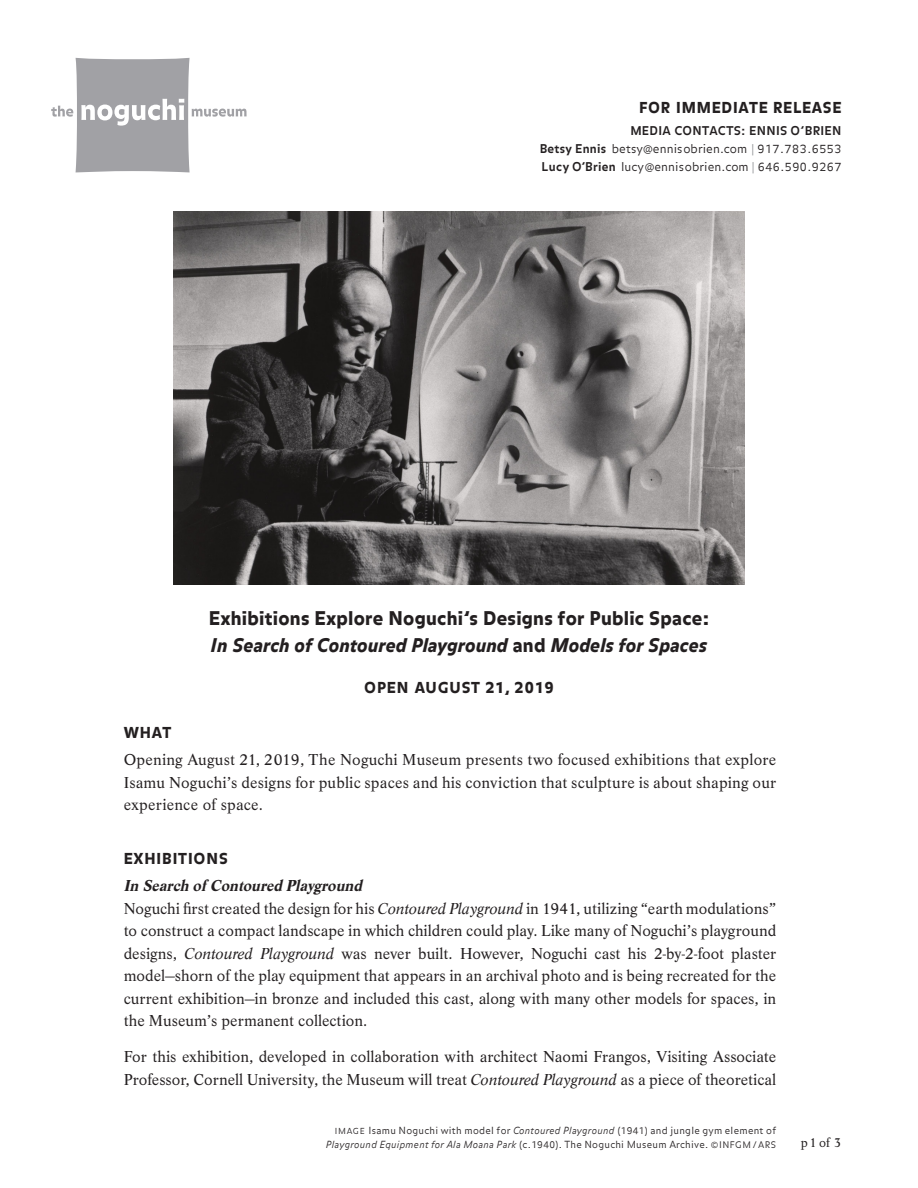
<style>
.page{position:relative;width:918px;height:1188px;background:#fff}
.page>*{position:absolute;margin:0;border:0;box-sizing:border-box;transform-origin:0 0}
.t1{font:900 18.75px/27px "Balance";letter-spacing:.015em;color:#231f20}
.Body{font:16.5px/22.5px "Life";color:#231f20;text-align:justify}
.Body_No_Space_After{font:italic 700 16.5px "Life";color:#231f20}
.Subhed{font:15px "Balance Black Caps";letter-spacing:.05em;color:#231f20}
.Subhed-2{font:900 15px "Balance";letter-spacing:.055em;color:#231f20}
.t2{font:13.5px "Life";color:#231f20}
.t3{font:300 12px/18px "Balance";letter-spacing:.005em;color:#231f20}
.Subhed-3{font:700 12px "Balance";letter-spacing:.03em;color:#231f20}
.t4{font:300 9.75px/13.5px "Balance";letter-spacing:.03em;color:#231f20;text-align:right}
.s1{font-weight:700}
.s2{font-size:9px}
.s3{color:#939598}
.s4{font-style:italic}
.s5{font-size:15.75px}
.s6{font-size:8.25px}
</style>
<div class="page">
<svg style="left:51px;top:58px;width:196px;height:114px"></svg>
<img style="left:173px;top:211px;width:572px;height:374px">
<p class="Subhed" style="left:639px;top:98px;width:204px">FOR IMMEDIATE RELEASE</p>
<p class="Subhed-3" style="left:631px;top:124px;width:212px">MEDIA CONTACTS: ENNIS O’BRIEN</p>
<p class="t3" style="left:540px;top:140px;width:303px"><span class="s1">Betsy Ennis</span> betsy<span class="s2">@</span>ennisobrien.com <span class="s3">|</span> 917.783.6553<br><span class="s1">Lucy O’Brien</span> lucy<span class="s2">@</span>ennisobrien.com <span class="s3">|</span> 646.590.9267</p>
<h1 class="t1" style="left:209px;top:606px;width:502px">Exhibitions Explore Noguchi’s Designs for Public Space:<br><span class="s4">In Search of Contoured Playground</span> and <span class="s4">Models for Spaces</span></h1>
<p class="Subhed-2" style="left:364px;top:679px;width:191px">OPEN AUGUST <span class="s5">21</span>, <span class="s5">2019</span></p>
<p class="Subhed" style="left:124px;top:724px;width:49px">WHAT</p>
<p class="Body" style="left:124px;top:748px;width:654px">Opening August 21, 2019, The Noguchi Museum presents two focused exhibitions that explore Isamu Noguchi’s designs for public spaces and his conviction that sculpture is about shaping our experience of space.</p>
<p class="Subhed" style="left:124px;top:850px;width:106px">EXHIBITIONS</p>
<p class="Body_No_Space_After" style="left:124px;top:876px;width:244px">In Search of Contoured Playground</p>
<p class="Body" style="left:124px;top:897px;width:654px">Noguchi first created the design for his <span class="s4">Contoured Playground</span> in 1941, utilizing “earth modulations” to construct a compact landscape in which children could play. Like many of Noguchi’s playground designs, <span class="s4">Contoured Playground</span> was never built. However, Noguchi cast his 2-by-2-foot plaster model—shorn of the play equipment that appears in an archival photo and is being recreated for the current exhibition—in bronze and included this cast, along with many other models for spaces, in the Museum’s permanent collection.</p>
<p class="Body" style="left:124px;top:1045px;width:654px">For this exhibition, developed in collaboration with architect Naomi Frangos, Visiting Associate<br>Professor, Cornell University, the Museum will treat <span class="s4">Contoured Playground</span> as a piece of theoretical</p>
<p class="t4" style="left:326px;top:1124px;width:452px"><span class="s6">IMAGE</span> Isamu Noguchi with model for <span class="s4">Contoured Playground</span> (1941) and jungle gym element of<br><span class="s4">Playground Equipment for Ala Moana Park</span> (c. 1940). The Noguchi Museum Archive. <span class="s6">©</span><span class="s2">INFGM / ARS</span></p>
<p class="t2" style="left:801px;top:1135px;width:42px">p1 of 3</p>
</div>
